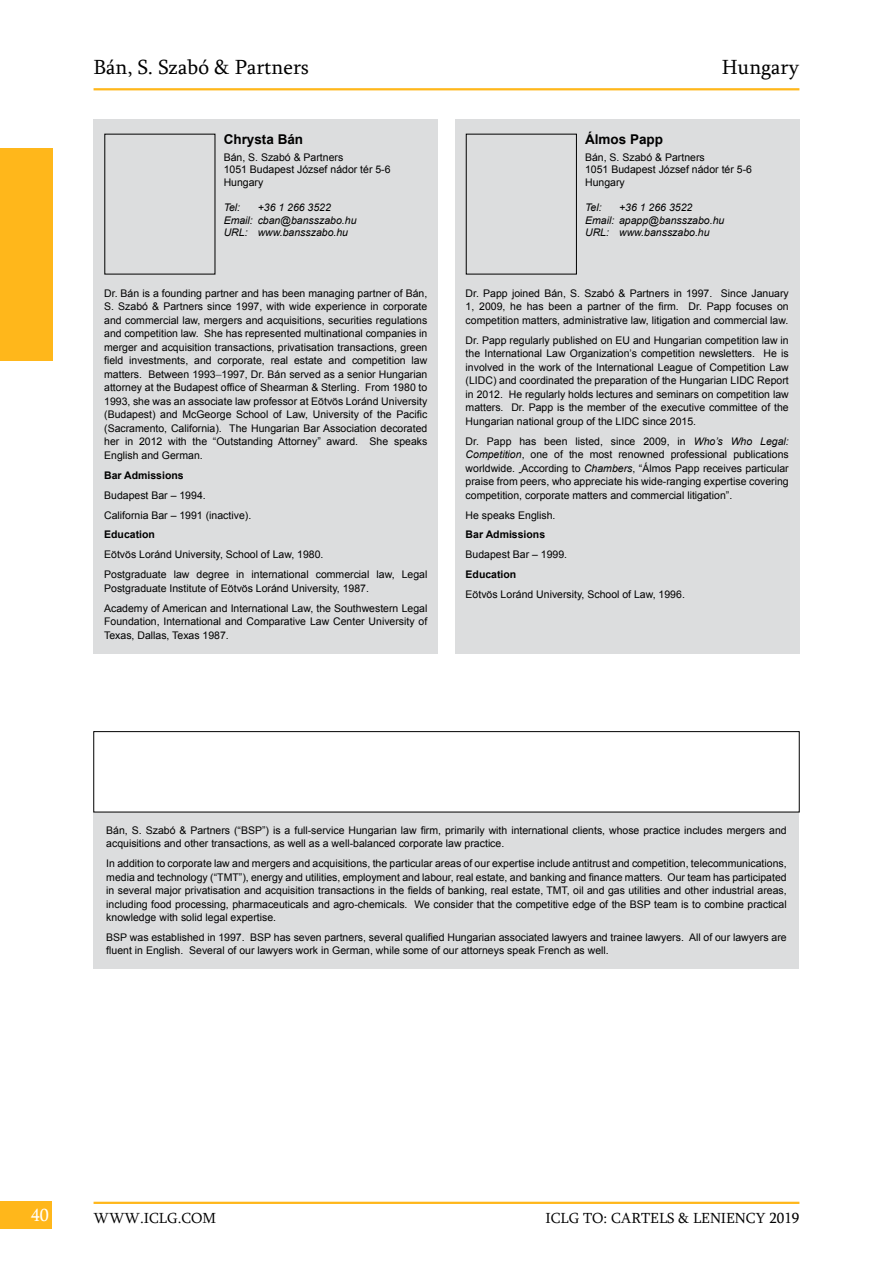
<style>
.page{position:relative;width:893px;height:1263px;background:#fff}
.page>*{position:absolute;margin:0;border:0;box-sizing:border-box;transform-origin:0 0}
.t1{font:21px "Sylfaen";color:#000}
.t2{font:18px "Sylfaen";color:#fff}
.t3{font:15px "Sylfaen";color:#000}
.t4{font:700 13.5px "Arial";color:#000}
.t5{font:10.5px/13.5px "Arial";color:#000}
.t6{font:italic 10.5px/12.6px "Arial";color:#000}
.t7{font:700 10.5px "Arial";color:#000}
.s1{color:#545454}
.s2{font-style:italic}
</style>
<div class="page">
<div style="left:0;top:1201px;width:52px;height:28px;background:#ffb71b"></div>
<hr style="left:94px;top:1202px;width:705px;height:2px;background:#ffb71b">
<div style="left:0;top:148px;width:53px;height:213px;background:#ffb71b"></div>
<hr style="left:94px;top:88px;width:705px;height:2px;background:#ffb71b">
<div style="left:94px;top:812px;width:705px;height:156px;background:#dcddde"></div>
<div style="left:94px;top:731px;width:705px;height:81px;border:1px solid #000"></div>
<div style="left:94px;top:119px;width:344px;height:534px;background:#dcddde"></div>
<div style="left:455px;top:119px;width:344px;height:534px;background:#dcddde"></div>
<div style="left:466px;top:134px;width:111px;height:140px;border:1px solid #000"></div>
<h1 class="t1" style="left:94px;top:53px;width:217px">Bán, S. Szabó &amp; Partners</h1>
<h1 class="t1" style="left:722px;top:53px;width:79px">Hungary</h1>
<p class="t4" style="left:224px;top:130px;width:81px">Chrysta Bán</p>
<p class="t5" style="left:224px;top:151px;width:168px;line-height:12.6px">Bán, S. Szabó &amp; Partners<br>1051 Budapest József nádor tér 5-6<br>Hungary</p>
<p class="t6" style="left:224px;top:201px;width:18px">Tel:</p>
<p class="t6" style="left:224px;top:201px;width:134px;text-indent:34px">+36 1 266 3522<br>Email: cban@bansszabo.hu<br>URL: www.bansszabo.hu</p>
<p class="t5" style="left:104px;top:286px;width:325px;text-align:justify">Dr. Bán is a founding partner and has been managing partner of Bán, S. Szabó &amp; Partners since 1997, with wide experience in corporate and commercial law, mergers and acquisitions, securities regulations and competition law. She has represented multinational companies in merger and acquisition transactions, privatisation transactions, green field investments, and corporate, real estate and competition law matters. Between 1993<span class="s1">–</span>1997, Dr. Bán served as a senior Hungarian attorney at the Budapest office of Shearman &amp; Sterling. From 1980 to 1993, she was an associate law professor at Eötvös Loránd University (Budapest) and McGeorge School of Law, University of the Pacific (Sacramento, California). The Hungarian Bar Association decorated her in 2012 with the “Outstanding Attorney” award. She speaks English and German.</p>
<p class="t7" style="left:104px;top:468px;width:81px">Bar Admissions</p>
<p class="t5" style="left:104px;top:485px;width:149px;line-height:20px">Budapest Bar – 1994.<br>California Bar – 1991 (inactive).</p>
<p class="t7" style="left:104px;top:528px;width:52px">Education</p>
<p class="t5" style="left:104px;top:545px;width:325px;line-height:20px">Eötvös Loránd University, School of Law, 1980.<br>Postgraduate law degree in international commercial law, Legal</p>
<p class="t5" style="left:104px;top:578px;width:325px;line-height:20px">Postgraduate Institute of Eötvös Loránd University, 1987.<br>Academy of American and International Law, the Southwestern Legal</p>
<p class="t5" style="left:104px;top:615px;width:325px">Foundation, International and Comparative Law Center University of<br>Texas, Dallas, Texas 1987.</p>
<p class="t4" style="left:585px;top:130px;width:80px">Álmos Papp</p>
<p class="t5" style="left:585px;top:151px;width:168px;line-height:12.6px">Bán, S. Szabó &amp; Partners<br>1051 Budapest József nádor tér 5-6<br>Hungary</p>
<p class="t6" style="left:585px;top:201px;width:18px">Tel:</p>
<p class="t6" style="left:585px;top:201px;width:141px;text-indent:34px">+36 1 266 3522<br>Email: apapp@bansszabo.hu<br>URL: www.bansszabo.hu</p>
<p class="t5" style="left:466px;top:286px;width:325px;text-align:justify">Dr. Papp joined Bán, S. Szabó &amp; Partners in 1997. Since January 1, 2009, he has been a partner of the firm. Dr. Papp focuses on competition matters, administrative law, litigation and commercial law.</p>
<p class="t5" style="left:466px;top:333px;width:325px;text-align:justify">Dr. Papp regularly published on EU and Hungarian competition law in the International Law Organization’s competition newsletters. He is involved in the work of the International League of Competition Law (LIDC) and coordinated the preparation of the Hungarian LIDC Report in 2012. He regularly holds lectures and seminars on competition law matters. Dr. Papp is the member of the executive committee of the Hungarian national group of the LIDC since 2015.</p>
<p class="t5" style="left:466px;top:434px;width:325px;text-align:justify">Dr. Papp has been listed, since 2009, in <span class="s2">Who’s Who Legal:<br>Competition</span>, one of the most renowned professional publications worldwide. According to <span class="s2">Chambers</span>, “Álmos Papp receives particular praise from peers, who appreciate his wide-ranging expertise covering competition, corporate matters and commercial litigation”.</p>
<p class="t5" style="left:466px;top:508px;width:91px">He speaks English.</p>
<p class="t7" style="left:466px;top:528px;width:81px">Bar Admissions</p>
<p class="t5" style="left:466px;top:548px;width:103px">Budapest Bar – 1999.</p>
<p class="t7" style="left:466px;top:567px;width:52px">Education</p>
<p class="t5" style="left:466px;top:588px;width:221px">Eötvös Loránd University, School of Law, 1996.</p>
<p class="t5" style="left:106px;top:823px;width:682px">Bán, S. Szabó &amp; Partners (“BSP”) is a full-service Hungarian law firm, primarily with international clients, whose practice includes mergers and acquisitions and other transactions, as well as a well-balanced corporate law practice.</p>
<p class="t5" style="left:106px;top:857px;width:682px;text-align:justify">In addition to corporate law and mergers and acquisitions, the particular areas of our expertise include antitrust and competition, telecommunications, media and technology (“TMT”), energy and utilities, employment and labour, real estate, and banking and finance matters. Our team has participated in several major privatisation and acquisition transactions in the fields of banking, real estate, TMT, oil and gas utilities and other industrial areas, including food processing, pharmaceuticals and agro-chemicals. We consider that the competitive edge of the BSP team is to combine practical knowledge with solid legal expertise.</p>
<p class="t5" style="left:106px;top:931px;width:682px">BSP was established in 1997. BSP has seven partners, several qualified Hungarian associated lawyers and trainee lawyers. All of our lawyers are fluent in English. Several of our lawyers work in German, while some of our attorneys speak French as well.</p>
<h2 class="t2" style="left:31px;top:1202px;width:20px">40</h2>
<h3 class="t3" style="left:94px;top:1208px;width:124px">WWW.ICLG.COM</h3>
<h3 class="t3" style="left:545px;top:1208px;width:255px">ICLG TO: CARTELS &amp; LENIENCY 2019</h3>
</div>
